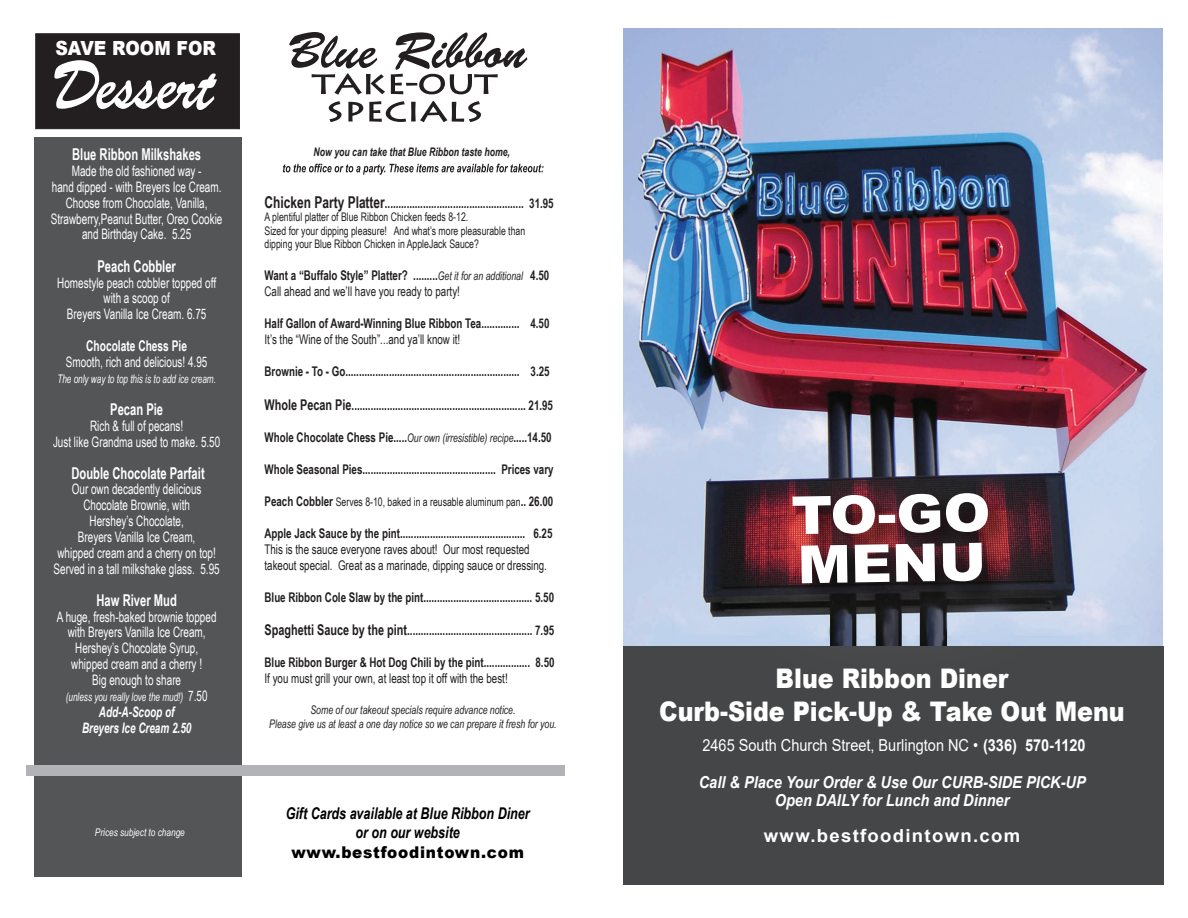
<style>
.page{position:relative;width:1188px;height:918px;background:#fff}
.page>*{position:absolute;margin:0;border:0;box-sizing:border-box;transform-origin:0 0}
.t1{font:68.25px "Brush Script Std";color:#fff;scale:.83 1}
.t2{font:900 27px/32.4px "Arial";color:#fff;text-align:center;scale:.88 1}
.t3{font:900 19.5px "Arial";color:#fff;scale:.89 1}
.t4{font:700 18px "Arial";letter-spacing:.07em;color:#fff}
.t5{font:italic 700 16.5px/18.3px "Arial";color:#fff;text-align:center;scale:.88 1}
.t6{font:16.5px "Arial";color:#fff;scale:.88 1}
.t7{font:700 16.35px "Arial Narrow";color:#fff;scale:.84 1}
.t8{font:italic 700 16.2px/19.5px "Arial Narrow";color:#000;text-align:center;scale:.94 1}
.t9{font:900 16.2px "Arial";letter-spacing:.05em;color:#000;scale:.94 1}
.t10{font:700 14.85px "Arial Narrow";color:#fff;scale:.84 1}
.t11{font:14.4px/15.9px "Arial Narrow";color:#fff;text-align:center;scale:.84 1}
.t12{font:italic 700 14.4px/15.9px "Arial Narrow";color:#fff;text-align:center;scale:.84 1}
.t13{font:700 13.35px/16px "Arial Narrow";color:#231f20;scale:.9 1}
.t14{font:13.35px/16px "Arial Narrow";color:#231f20;scale:.9 1}
.t15{font:11.85px/13.4px "Arial Narrow";color:#231f20;scale:.9 1}
.t16{font:italic 11.85px/14.2px "Arial Narrow";color:#231f20;text-align:center;scale:.9 1}
.t17{font:italic 11.85px "Arial Narrow";color:#fff;scale:.84 1}
.t18{font:italic 700 11.85px "Arial Narrow";color:#231f20;scale:.9 1}
.t19{font:italic 10.5px "Arial Narrow";color:#fff;scale:.96 1}
.s1{font-style:normal;font-size:14.4px}
.s2{font-size:16.35px}
.s3{font-weight:400;font-style:italic;font-size:11.85px}
.s4{font-weight:400}
.s5{font-size:14.85px}
.s6{font-weight:700;font-size:13.35px}
.s7{font-weight:700}
</style>
<div class="page">
<img style="left:623px;top:28px;width:539px;height:618px">
<div style="left:621px;top:646px;width:542px;height:239px;background:#454647"></div>
<img style="left:654px;top:354px;width:497px;height:292px">
<img style="left:779px;top:481px;width:243px;height:136px">
<svg style="left:793px;top:495px;width:82px;height:39px"></svg>
<div style="left:879px;top:515px;width:16px;height:8px;background:#fff"></div>
<svg style="left:899px;top:494px;width:41px;height:39px"></svg>
<svg style="left:946px;top:493px;width:42px;height:39px"></svg>
<svg style="left:801px;top:545px;width:46px;height:38px"></svg>
<svg style="left:855px;top:544px;width:35px;height:38px"></svg>
<svg style="left:896px;top:544px;width:39px;height:38px"></svg>
<svg style="left:943px;top:543px;width:39px;height:38px"></svg>
<svg style="left:283px;top:164px;width:261px;height:11px"></svg>
<svg style="left:329px;top:101px;width:152px;height:21px"></svg>
<svg style="left:289px;top:32px;width:238px;height:63px"></svg>
<div style="left:34px;top:137px;width:208px;height:739px;background:#545557"></div>
<div style="left:26px;top:766px;width:539px;height:10px;background:#b2b3b7"></div>
<div style="left:35px;top:33px;width:205px;height:96px;background:#231f20;border:1px solid #231f20"></div>
<h3 class="t3" style="left:55px;top:34px;width:182px">SAVE ROOM FOR</h3>
<h1 class="t1" style="left:51px;top:48px;width:197px">Dessert</h1>
<p class="t7" style="left:72px;top:142px;width:155px">Blue Ribbon Milkshakes</p>
<p class="t11" style="left:51px;top:162px;width:206px">Made the old fashioned way -<br>hand dipped - with Breyers Ice Cream.<br>Choose from Chocolate, Vanilla,<br>Strawberry,Peanut Butter, Oreo Cookie and Birthday Cake. 5.25</p>
<p class="t7" style="left:97px;top:254px;width:95px">Peach Cobbler</p>
<p class="t11" style="left:57px;top:274px;width:191px">Homestyle peach cobbler topped off with a scoop of<br>Breyers Vanilla Ice Cream. 6.75</p>
<p class="t10" style="left:86px;top:335px;width:122px">Chocolate Chess Pie</p>
<p class="t11" style="left:66px;top:353px;width:170px">Smooth, rich and delicious! 4.95</p>
<p class="t17" style="left:57px;top:370px;width:190px">The only way to top this is to add ice cream.</p>
<p class="t7" style="left:110px;top:397px;width:65px">Pecan Pie</p>
<p class="t11" style="left:53px;top:417px;width:201px">Rich &amp; full of pecans!<br>Just like Grandma used to make. 5.50</p>
<p class="t7" style="left:71px;top:460px;width:160px">Double Chocolate Parfait</p>
<p class="t11" style="left:54px;top:481px;width:199px">Our own decadently delicious<br>Chocolate Brownie, with<br>Hershey’s Chocolate,<br>Breyers Vanilla Ice Cream,<br>whipped cream and a cherry on top!<br>Served in a tall milkshake glass. 5.95</p>
<p class="t7" style="left:97px;top:588px;width:97px">Haw River Mud</p>
<p class="t11" style="left:57px;top:608px;width:192px">A huge, fresh-baked brownie topped with Breyers Vanilla Ice Cream,<br>Hershey’s Chocolate Syrup, whipped cream and a cherry !<br>Big enough to share</p>
<p class="t17" style="left:66px;top:689px;width:170px">(unless you really love the mud!) <span class="s1">7.50</span></p>
<p class="t12" style="left:82px;top:703px;width:132px">Add-A-Scoop of<br>Breyers Ice Cream 2.50</p>
<p class="t19" style="left:95px;top:825px;width:95px">Prices subject to change</p>
<p class="t18" style="left:314px;top:143px;width:220px">Now you can take that Blue Ribbon taste home,</p>
<p class="t13" style="left:265px;top:194px;width:323px"><span class="s2">Chicken Party Platter</span>................................................... 31.95</p>
<p class="t15" style="left:265px;top:210px;width:291px">A plentiful platter of Blue Ribbon Chicken feeds 8-12.<br>Sized for your dipping pleasure! And what’s more pleasurable than dipping your Blue Ribbon Chicken in AppleJack Sauce?</p>
<p class="t13" style="left:265px;top:266px;width:318px">Want a “Buffalo Style” Platter? .........<span class="s3">Get it for an additional</span> 4.50<br><span class="s4">Call ahead and we’ll have you ready to party!</span></p>
<p class="t13" style="left:265px;top:314px;width:318px">Half Gallon of Award-Winning Blue Ribbon Tea.............. 4.50</p>
<p class="t14" style="left:265px;top:331px;width:219px">It’s the “Wine of the South”...and ya’ll know it!</p>
<p class="t13" style="left:265px;top:362px;width:318px">Brownie - To - Go................................................................ 3.25</p>
<p class="t13" style="left:265px;top:396px;width:322px"><span class="s5">Whole Pecan Pie</span>................................................................ 21.95</p>
<p class="t13" style="left:265px;top:428px;width:321px">Whole Chocolate Chess Pie.....<span class="s3">Our own (irresistible) recipe</span>.....14.50</p>
<p class="t13" style="left:265px;top:460px;width:323px">Whole Seasonal Pies................................................. Prices vary</p>
<p class="t15" style="left:265px;top:494px;width:322px"><span class="s6">Peach Cobbler</span> Serves 8-10, baked in a reusable aluminum pan<span class="s6">.. 26.00</span></p>
<p class="t13" style="left:265px;top:524px;width:321px">Apple Jack Sauce by the pint.............................................. 6.25</p>
<p class="t14" style="left:265px;top:540px;width:315px">This is the sauce everyone raves about! Our most requested takeout special. Great as a marinade, dipping sauce or dressing.</p>
<p class="t13" style="left:265px;top:588px;width:323px">Blue Ribbon Cole Slaw by the pint........................................ 5.50</p>
<p class="t13" style="left:265px;top:622px;width:323px"><span class="s5">Spaghetti Sauce by the pint</span>.............................................. 7.95</p>
<p class="t13" style="left:265px;top:654px;width:324px">Blue Ribbon Burger &amp; Hot Dog Chili by the pint................. 8.50</p>
<p class="t14" style="left:265px;top:670px;width:272px">If you must grill your own, at least top it off with the best!</p>
<p class="t16" style="left:269px;top:702px;width:321px">Some of our takeout specials require advance notice.<br>Please give us at least a one day notice so we can prepare it fresh for you.</p>
<p class="t8" style="left:286px;top:803px;width:261px">Gift Cards available at Blue Ribbon Diner or on our website</p>
<p class="t9" style="left:291px;top:840px;width:249px">www.bestfoodintown.com</p>
<h2 class="t2" style="left:659px;top:662px;width:530px">Blue Ribbon Diner<br>Curb-Side Pick-Up &amp; Take Out Menu</h2>
<p class="t6" style="left:702px;top:734px;width:437px">2465 South Church Street, Burlington NC • <span class="s7">(336) 570-1120</span></p>
<p class="t5" style="left:699px;top:774px;width:441px">Call &amp; Place Your Order &amp; Use Our CURB-SIDE PICK-UP<br>Open DAILY for Lunch and Dinner</p>
<h3 class="t4" style="left:764px;top:823px;width:258px">www.bestfoodintown.com</h3>
</div>
